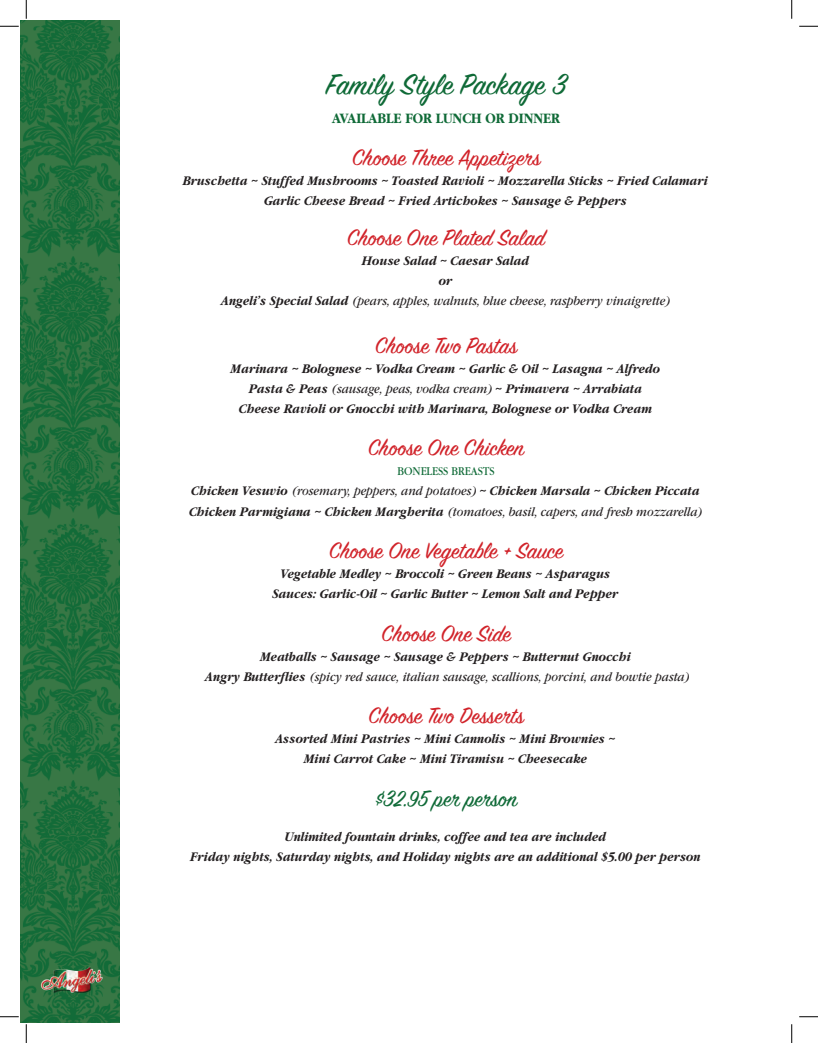
<style>
.page{position:relative;width:818px;height:1043px;background:#fff}
.page>*{position:absolute;margin:0;border:0;box-sizing:border-box;transform-origin:0 0}
.t1{font:32.5px "Sign Painter House Script";color:#0f6a37}
.t2{font:25px "Sign Painter House Script";color:#d1232a}
.t3{font:25px "Sign Painter House Script";color:#0f6a37}
.t4{font:700 15px "Garamond";color:#0f6a37;scale:.9 1}
.t5{font:italic 700 13.75px "Garamond";color:#231f20;scale:.9 1}
.t6{font:italic 13.75px "Garamond";color:#231f20;scale:.9 1}
.t7{font:12.5px "Garamond";color:#0f6a37;scale:.9 1}
.s1{font-weight:700}
.s2{font-weight:400}
</style>
<div class="page">
<img style="left:21px;top:21px;width:99px;height:1001px">
<img style="left:40px;top:965px;width:65px;height:30px">
<svg style="left:799px;top:25px;width:19px;height:2px"></svg>
<svg style="left:0;top:1016px;width:19px;height:1px"></svg>
<svg style="left:799px;top:1016px;width:19px;height:1px"></svg>
<svg style="left:0;top:0;width:27px;height:27px"></svg>
<svg style="left:25px;top:1024px;width:2px;height:18px"></svg>
<svg style="left:791px;top:0;width:1px;height:19px"></svg>
<svg style="left:791px;top:1024px;width:1px;height:18px"></svg>
<p class="t1" style="left:326px;top:64px;width:241px">Family Style Package 3</p>
<p class="t4" style="left:332px;top:110px;width:255px">AVAILABLE FOR LUNCH OR DINNER</p>
<p class="t2" style="left:352px;top:142px;width:190px">Choose Three Appetizers</p>
<p class="t5" style="left:183px;top:173px;width:585px">Bruschetta ~ Stuffed Mushrooms ~ Toasted Ravioli ~ Mozzarella Sticks ~ Fried Calamari</p>
<p class="t5" style="left:265px;top:193px;width:404px">Garlic Cheese Bread ~ Fried Artichokes ~ Sausage &amp; Peppers</p>
<p class="t2" style="left:347px;top:222px;width:199px">Choose One Plated Salad</p>
<p class="t5" style="left:362px;top:253px;width:187px">House Salad ~ Caesar Salad</p>
<p class="t5" style="left:439px;top:273px;width:17px">or</p>
<p class="t6" style="left:222px;top:294px;width:500px"><span class="s1">Angeli’s Special Salad</span> (pears, apples, walnuts, blue cheese, raspberry vinaigrette)</p>
<p class="t2" style="left:375px;top:330px;width:143px">Choose Two Pastas</p>
<p class="t5" style="left:231px;top:361px;width:479px">Marinara ~ Bolognese ~ Vodka Cream ~ Garlic &amp; Oil ~ Lasagna ~ Alfredo</p>
<p class="t5" style="left:249px;top:381px;width:438px">Pasta &amp; Peas <span class="s2">(sausage, peas, vodka cream)</span> ~ Primavera ~ Arrabiata</p>
<p class="t5" style="left:239px;top:401px;width:460px">Cheese Ravioli or Gnocchi with Marinara, Bolognese or Vodka Cream</p>
<p class="t2" style="left:368px;top:432px;width:158px">Choose One Chicken</p>
<p class="t7" style="left:397px;top:465px;width:109px">BONELESS BREASTS</p>
<p class="t5" style="left:192px;top:483px;width:566px">Chicken Vesuvio <span class="s2">(rosemary, peppers, and potatoes)</span> ~ Chicken Marsala ~ Chicken Piccata</p>
<p class="t6" style="left:190px;top:504px;width:571px"><span class="s1">Chicken Parmigiana ~ Chicken Margherita</span> (tomatoes, basil, capers, and fresh mozzarella)</p>
<p class="t2" style="left:329px;top:535px;width:235px">Choose One Vegetable + Sauce</p>
<p class="t5" style="left:281px;top:566px;width:368px">Vegetable Medley ~ Broccoli ~ Green Beans ~ Asparagus</p>
<p class="t5" style="left:273px;top:586px;width:386px">Sauces: Garlic-Oil ~ Garlic Butter ~ Lemon Salt and Pepper</p>
<p class="t2" style="left:381px;top:617px;width:131px">Choose One Side</p>
<p class="t5" style="left:261px;top:648px;width:413px">Meatballs ~ Sausage ~ Sausage &amp; Peppers ~ Butternut Gnocchi</p>
<p class="t6" style="left:206px;top:669px;width:539px"><span class="s1">Angry Butterflies</span> (spicy red sauce, italian sausage, scallions, porcini, and bowtie pasta)</p>
<p class="t2" style="left:368px;top:700px;width:157px">Choose Two Desserts</p>
<p class="t5" style="left:276px;top:731px;width:379px">Assorted Mini Pastries ~ Mini Cannolis ~ Mini Brownies ~</p>
<p class="t5" style="left:304px;top:751px;width:316px">Mini Carrot Cake ~ Mini Tiramisu ~ Cheesecake</p>
<p class="t3" style="left:375px;top:782px;width:145px">$32.95 per person</p>
<p class="t5" style="left:285px;top:828px;width:358px">Unlimited fountain drinks, coffee and tea are included</p>
<p class="t5" style="left:191px;top:848px;width:569px">Friday nights, Saturday nights, and Holiday nights are an additional $5.00 per person</p>
</div>
